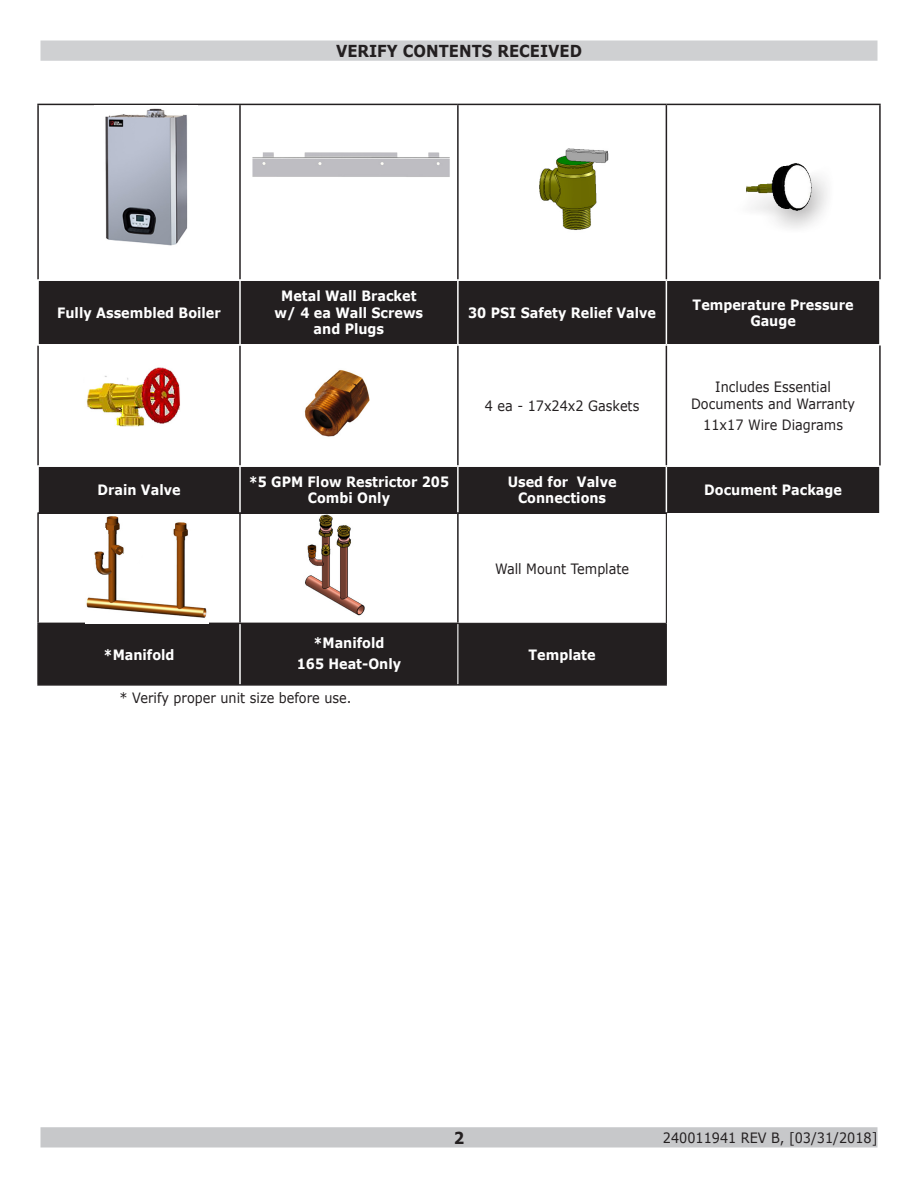
<style>
.page{position:relative;width:918px;height:1188px;background:#fff}
.page>*{position:absolute;margin:0;border:0;box-sizing:border-box;transform-origin:0 0}
.New_Section_for_TOC{font:700 16.5px "Verdana";color:#231f20;scale:.9 1}
.t1{font:700 14.25px/16.5px "Verdana";color:#fff;text-align:center;scale:.9 1}
.t2{font:14.25px/16.5px "Verdana";color:#231f20;text-align:center;scale:.9 1}
</style>
<div class="page">
<div style="left:41px;top:1128px;width:836px;height:19px;background:#c7c8ca"></div>
<div style="left:40px;top:1127px;width:838px;height:21px;border:2px solid #c7c8ca"></div>
<div style="left:41px;top:41px;width:836px;height:19px;background:#cfd0d2"></div>
<div style="left:40px;top:40px;width:838px;height:21px;border:2px solid #cfd0d2"></div>
<img style="left:252px;top:152px;width:198px;height:25px">
<img style="left:540px;top:148px;width:69px;height:82px">
<div style="left:730px;top:160px;width:105px;height:74px;background:#231f20;opacity:.75"></div>
<img style="left:747px;top:160px;width:66px;height:69px">
<img style="left:86px;top:367px;width:94px;height:60px">
<img style="left:304px;top:370px;width:66px;height:67px">
<div style="left:39px;top:281px;width:840px;height:63px;background:#231f20"></div>
<svg style="left:39px;top:467px;width:840px;height:217px;fill:#231f20"></svg>
<div style="left:666px;top:513px;width:214px;height:172px;background:#fff"></div>
<hr style="left:37px;top:104px;width:203px;height:1px;background:#231f20">
<hr style="left:37px;top:105px;width:2px;height:174px;background:#231f20">
<hr style="left:240px;top:104px;width:218px;height:1px;background:#231f20">
<hr style="left:239px;top:105px;width:2px;height:174px;background:#231f20">
<hr style="left:458px;top:104px;width:208px;height:1px;background:#231f20">
<hr style="left:457px;top:105px;width:2px;height:174px;background:#231f20">
<hr style="left:666px;top:104px;width:215px;height:1px;background:#231f20">
<hr style="left:666px;top:105px;width:1px;height:174px;background:#231f20">
<hr style="left:879px;top:105px;width:2px;height:174px;background:#231f20">
<hr style="left:37px;top:346px;width:2px;height:119px;background:#231f20">
<hr style="left:239px;top:346px;width:2px;height:119px;background:#231f20">
<hr style="left:457px;top:346px;width:2px;height:119px;background:#231f20">
<hr style="left:666px;top:346px;width:1px;height:119px;background:#231f20">
<hr style="left:239px;top:281px;width:2px;height:63px;background:#fff">
<hr style="left:457px;top:281px;width:2px;height:63px;background:#fff">
<hr style="left:666px;top:281px;width:1px;height:63px;background:#fff">
<hr style="left:239px;top:467px;width:2px;height:45px;background:#fff">
<hr style="left:457px;top:467px;width:2px;height:45px;background:#fff">
<hr style="left:666px;top:467px;width:1px;height:45px;background:#fff">
<hr style="left:879px;top:346px;width:2px;height:119px;background:#231f20">
<hr style="left:37px;top:512px;width:203px;height:2px;background:#231f20">
<hr style="left:37px;top:514px;width:2px;height:109px;background:#231f20">
<hr style="left:240px;top:512px;width:217px;height:2px;background:#231f20">
<hr style="left:239px;top:514px;width:2px;height:109px;background:#231f20">
<hr style="left:37px;top:623px;width:203px;height:1px;background:#231f20">
<hr style="left:37px;top:624px;width:2px;height:60px;background:#231f20">
<hr style="left:240px;top:623px;width:218px;height:1px;background:#231f20">
<hr style="left:37px;top:684px;width:203px;height:2px;background:#231f20">
<hr style="left:240px;top:684px;width:218px;height:2px;background:#231f20">
<hr style="left:239px;top:624px;width:2px;height:60px;background:#fff">
<hr style="left:457px;top:512px;width:210px;height:2px;background:#231f20">
<hr style="left:457px;top:514px;width:2px;height:109px;background:#231f20">
<hr style="left:666px;top:514px;width:1px;height:109px;background:#231f20">
<hr style="left:458px;top:623px;width:208px;height:1px;background:#231f20">
<hr style="left:457px;top:624px;width:1px;height:60px;background:#fff">
<hr style="left:666px;top:623px;width:1px;height:61px;background:#231f20">
<hr style="left:458px;top:684px;width:209px;height:2px;background:#231f20">
<img style="left:86px;top:515px;width:123px;height:108px">
<div style="left:89px;top:529px;width:17px;height:22px;background:#fff"></div>
<svg style="left:120px;top:541px;width:26px;height:28px"></svg>
<img style="left:105px;top:108px;width:83px;height:138px">
<p class="New_Section_for_TOC" style="left:336px;top:39px;width:275px">VERIFY CONTENTS RECEIVED</p>
<p class="t1" style="left:57px;top:304px;width:183px">Fully Assembled Boiler</p>
<p class="t1" style="left:275px;top:288px;width:167px">Metal Wall Bracket w/ 4 ea Wall Screws and Plugs</p>
<p class="t1" style="left:468px;top:304px;width:210px">30 PSI Safety Relief Valve</p>
<p class="t1" style="left:693px;top:296px;width:180px">Temperature Pressure<br>Gauge</p>
<p class="t2" style="left:485px;top:397px;width:173px">4 ea - 17x24x2 Gaskets</p>
<p class="t2" style="left:691px;top:379px;width:184px">Includes Essential<br>Documents and Warranty</p>
<p class="t2" style="left:703px;top:416px;width:157px">11x17 Wire Diagrams</p>
<p class="t1" style="left:97px;top:481px;width:94px">Drain Valve</p>
<p class="t1" style="left:249px;top:473px;width:224px">*5 GPM Flow Restrictor 205<br>Combi Only</p>
<p class="t1" style="left:508px;top:473px;width:122px">Used for Valve<br>Connections</p>
<p class="t1" style="left:704px;top:481px;width:155px">Document Package</p>
<p class="t1" style="left:104px;top:646px;width:80px">*Manifold</p>
<p class="t1" style="left:313px;top:634px;width:80px">*Manifold</p>
<p class="t1" style="left:297px;top:655px;width:117px">165 Heat-Only</p>
<p class="t2" style="left:120px;top:689px;width:259px">* Verify proper unit size before use.</p>
<p class="t2" style="left:495px;top:560px;width:151px">Wall Mount Template</p>
<p class="t1" style="left:529px;top:646px;width:76px">Template</p>
<p class="New_Section_for_TOC" style="left:454px;top:1126px;width:13px">2</p>
<p class="t2" style="left:663px;top:1129px;width:240px">240011941 REV B, [03/31/2018]</p>
</div>
